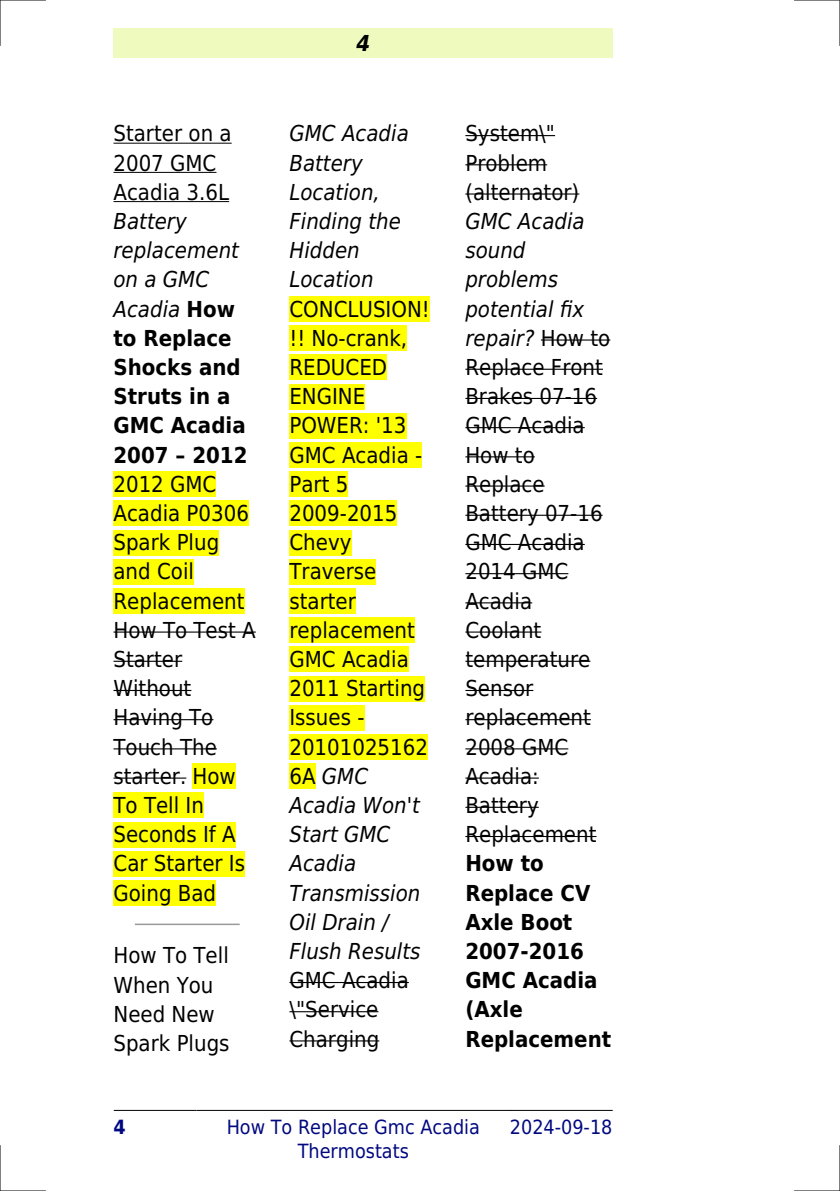
<style>
.page{position:relative;width:840px;height:1191px;background:#fff}
.page>*{position:absolute;margin:0;border:0;box-sizing:border-box;transform-origin:0 0}
.t1{font:22px/29.2px "DejaVu Sans Condensed";color:#000}
.t2{font:700 22px/29.2px "DejaVu Sans Condensed";color:#000}
.t3{font:italic 22px/29.2px "DejaVu Sans Condensed";color:#000}
.t4{font:italic 700 22px "DejaVu Sans Condensed";color:#000}
.t5{font:19.6px/23.6px "DejaVu Sans Condensed";color:#000880;text-align:center}
.t6{font:700 19.6px "DejaVu Sans Condensed";color:#000880}
.s1{font-weight:400;font-style:italic}
.s2{font-style:italic}
</style>
<div class="page">
<div style="left:113px;top:28px;width:499px;height:30px;background:#effbbe"></div>
<hr style="left:114px;top:1110px;width:82px;height:1px;background:#000">
<hr style="left:197px;top:1110px;width:312px;height:1px;background:#000">
<hr style="left:510px;top:1110px;width:102px;height:1px;background:#000">
<hr style="left:113px;top:143px;width:118px;height:1px;background:#000">
<hr style="left:113px;top:172px;width:103px;height:1px;background:#000">
<hr style="left:113px;top:201px;width:116px;height:1px;background:#000">
<div style="left:113px;top:471px;width:103px;height:26px;background:#ff0"></div>
<div style="left:113px;top:500px;width:136px;height:26px;background:#ff0"></div>
<div style="left:113px;top:530px;width:106px;height:25px;background:#ff0"></div>
<div style="left:113px;top:559px;width:81px;height:25px;background:#ff0"></div>
<div style="left:113px;top:588px;width:131px;height:26px;background:#ff0"></div>
<hr style="left:113px;top:631px;width:143px;height:1px;background:#000">
<hr style="left:113px;top:660px;width:69px;height:2px;background:#000">
<hr style="left:113px;top:690px;width:78px;height:1px;background:#000">
<hr style="left:113px;top:719px;width:100px;height:1px;background:#000">
<hr style="left:113px;top:748px;width:104px;height:1px;background:#000">
<hr style="left:113px;top:777px;width:73px;height:1px;background:#000">
<div style="left:192px;top:763px;width:44px;height:26px;background:#ff0"></div>
<div style="left:113px;top:792px;width:91px;height:26px;background:#ff0"></div>
<div style="left:113px;top:821px;width:122px;height:26px;background:#ff0"></div>
<div style="left:113px;top:851px;width:132px;height:25px;background:#ff0"></div>
<div style="left:113px;top:880px;width:103px;height:25px;background:#ff0"></div>
<hr style="left:135px;top:923px;width:104px;height:2px;background:#999">
<div style="left:289px;top:296px;width:140px;height:26px;background:#ff0"></div>
<div style="left:289px;top:325px;width:118px;height:26px;background:#ff0"></div>
<div style="left:289px;top:354px;width:98px;height:26px;background:#ff0"></div>
<div style="left:289px;top:384px;width:76px;height:25px;background:#ff0"></div>
<div style="left:289px;top:413px;width:117px;height:25px;background:#ff0"></div>
<div style="left:289px;top:442px;width:133px;height:26px;background:#ff0"></div>
<div style="left:289px;top:471px;width:59px;height:26px;background:#ff0"></div>
<div style="left:289px;top:500px;width:108px;height:26px;background:#ff0"></div>
<div style="left:289px;top:530px;width:62px;height:25px;background:#ff0"></div>
<div style="left:289px;top:559px;width:87px;height:25px;background:#ff0"></div>
<div style="left:289px;top:588px;width:67px;height:26px;background:#ff0"></div>
<div style="left:289px;top:617px;width:125px;height:26px;background:#ff0"></div>
<div style="left:289px;top:646px;width:119px;height:26px;background:#ff0"></div>
<div style="left:289px;top:676px;width:136px;height:25px;background:#ff0"></div>
<div style="left:289px;top:705px;width:75px;height:25px;background:#ff0"></div>
<div style="left:289px;top:734px;width:139px;height:26px;background:#ff0"></div>
<div style="left:289px;top:763px;width:26px;height:26px;background:#ff0"></div>
<hr style="left:289px;top:982px;width:119px;height:1px;background:#000">
<hr style="left:289px;top:1011px;width:89px;height:1px;background:#000">
<hr style="left:289px;top:1040px;width:90px;height:1px;background:#000">
<hr style="left:465px;top:135px;width:89px;height:1px;background:#000">
<hr style="left:465px;top:164px;width:82px;height:1px;background:#000">
<hr style="left:465px;top:193px;width:114px;height:2px;background:#000">
<hr style="left:540px;top:339px;width:70px;height:1px;background:#000">
<hr style="left:465px;top:369px;width:137px;height:1px;background:#000">
<hr style="left:465px;top:398px;width:131px;height:1px;background:#000">
<hr style="left:465px;top:427px;width:119px;height:1px;background:#000">
<hr style="left:465px;top:456px;width:69px;height:1px;background:#000">
<hr style="left:465px;top:485px;width:79px;height:1px;background:#000">
<hr style="left:465px;top:515px;width:137px;height:1px;background:#000">
<hr style="left:465px;top:544px;width:119px;height:1px;background:#000">
<hr style="left:465px;top:573px;width:103px;height:1px;background:#000">
<hr style="left:465px;top:602px;width:67px;height:1px;background:#000">
<hr style="left:465px;top:631px;width:76px;height:1px;background:#000">
<hr style="left:465px;top:660px;width:125px;height:2px;background:#000">
<hr style="left:465px;top:690px;width:68px;height:1px;background:#000">
<hr style="left:465px;top:719px;width:125px;height:1px;background:#000">
<hr style="left:465px;top:748px;width:103px;height:1px;background:#000">
<hr style="left:465px;top:777px;width:73px;height:1px;background:#000">
<hr style="left:465px;top:806px;width:73px;height:2px;background:#000">
<hr style="left:465px;top:836px;width:131px;height:1px;background:#000">
<hr style="left:0;top:0;width:45px;height:1px;background:#000">
<hr style="left:794px;top:0;width:45px;height:1px;background:#000">
<hr style="left:0;top:1190px;width:45px;height:1px;background:#000">
<hr style="left:794px;top:1190px;width:45px;height:1px;background:#000">
<hr style="left:0;top:0;width:1px;height:45px;background:#000">
<hr style="left:0;top:1145px;width:1px;height:46px;background:#000">
<hr style="left:839px;top:0;width:1px;height:45px;background:#000">
<hr style="left:839px;top:1145px;width:1px;height:46px;background:#000">
<p class="t1" style="left:113px;top:119px;width:120px">Starter on a<br>2007 GMC<br>Acadia 3.6L</p>
<p class="t2" style="left:113px;top:207px;width:135px"><span class="s1">Battery replacement on a GMC<br>Acadia</span> How to Replace<br>Shocks and<br>Struts in a<br>GMC Acadia<br>2007 2012</p>
<p class="t1" style="left:113px;top:469px;width:144px">2012 GMC<br>Acadia P0306<br>Spark Plug and Coil<br>Replacement<br>How To Test A<br>Starter<br>Without<br>Having To<br>Touch The starter. How<br>To Tell In<br>Seconds If A<br>Car Starter Is<br>Going Bad</p>
<p class="t1" style="left:113px;top:941px;width:117px">How To Tell<br>When You<br>Need New<br>Spark Plugs</p>
<p class="t4" style="left:356px;top:30px;width:15px">4</p>
<p class="t3" style="left:289px;top:119px;width:121px">GMC Acadia<br>Battery<br>Location,<br>Finding the<br>Hidden<br>Location</p>
<p class="t1" style="left:289px;top:294px;width:142px">CONCLUSION! !! No-crank,<br>REDUCED<br>ENGINE<br>POWER: '13<br>GMC Acadia -<br>Part 5<br>2009-2015<br>Chevy<br>Traverse starter replacement<br>GMC Acadia<br>2011 Starting<br>Issues -<br>20101025162<br>6A <span class="s2">GMC<br>Acadia Won't<br>Start GMC<br>Acadia<br>Transmission<br>Oil Drain /<br>Flush Results</span></p>
<p class="t1" style="left:289px;top:966px;width:121px">GMC Acadia \"Service<br>Charging</p>
<p class="t1" style="left:465px;top:119px;width:115px">System\"<br>Problem (alternator)</p>
<p class="t1" style="left:465px;top:207px;width:146px"><span class="s2">GMC Acadia sound problems potential fix repair?</span> How to<br>Replace Front<br>Brakes 07-16<br>GMC Acadia<br>How to<br>Replace<br>Battery 07-16<br>GMC Acadia<br>2014 GMC<br>Acadia<br>Coolant temperature<br>Sensor replacement<br>2008 GMC<br>Acadia:<br>Battery<br>Replacement</p>
<p class="t2" style="left:465px;top:849px;width:147px">How to<br>Replace CV<br>Axle Boot<br>2007-2016<br>GMC Acadia (Axle<br>Replacement</p>
<p class="t6" style="left:113px;top:1116px;width:14px">4</p>
<p class="t5" style="left:226px;top:1115px;width:254px">How To Replace Gmc Acadia<br>Thermostats</p>
<p class="t5" style="left:509px;top:1115px;width:104px">2024-09-18</p>
</div>
